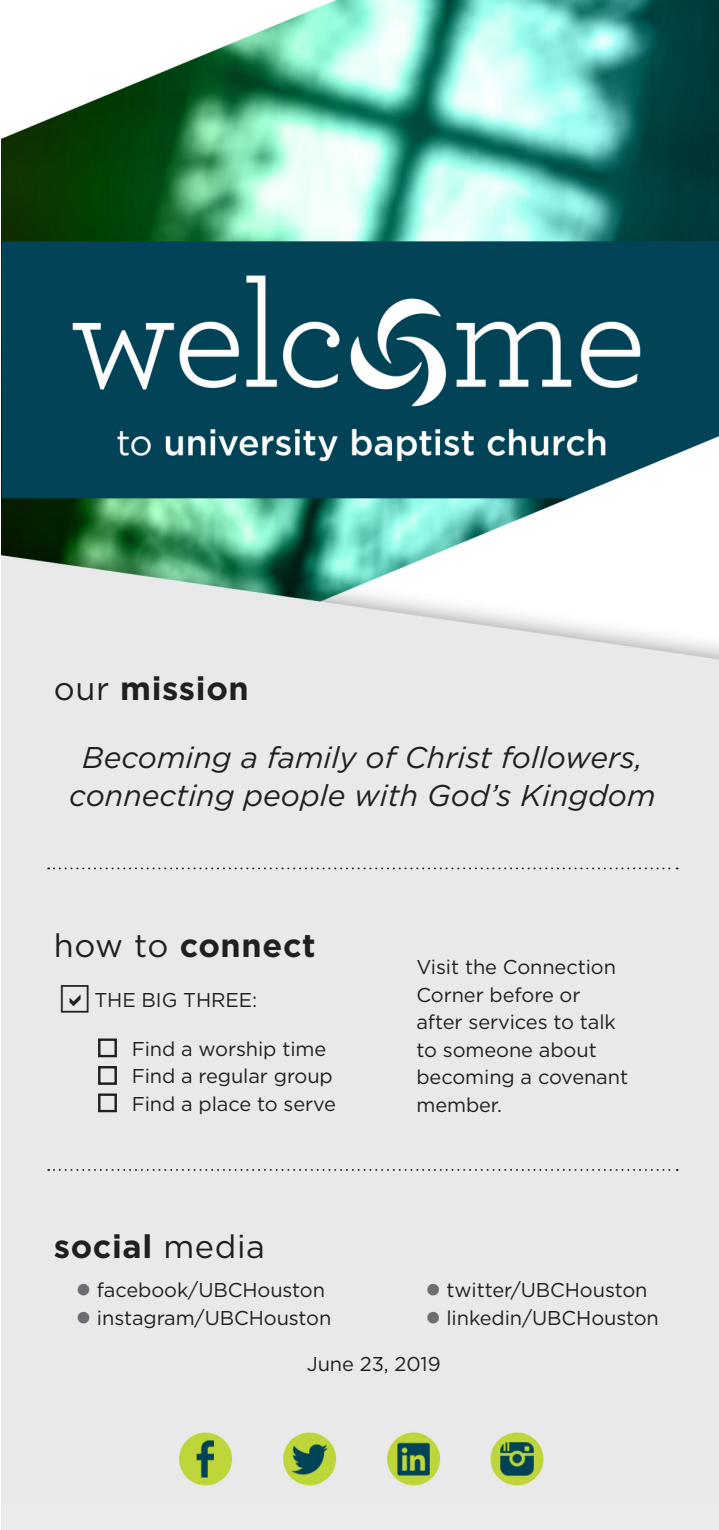
<style>
.page{position:relative;width:719px;height:1530px;background:#fff}
.page>*{position:absolute;margin:0;border:0;box-sizing:border-box;transform-origin:0 0}
.t1{font:700 32.5px "Gotham";letter-spacing:.02em;color:#231f20}
.welcome{font:italic 30px "Gotham";color:#231f20}
.welcome-2{font:20px/27.5px "Gotham";letter-spacing:-.005em;color:#231f20}
.s1{font-weight:400}
.s2{color:#6c6d70}
</style>
<div class="page">
<img style="left:2px;top:0;width:717px;height:1503px">
<div style="left:2px;top:1503px;width:717px;height:27px;background:#ebebec"></div>
<svg style="left:48px;top:868px;width:629px;height:1px"></svg>
<svg style="left:48px;top:1169px;width:629px;height:2px"></svg>
<svg style="left:97px;top:1038px;width:20px;height:20px"></svg>
<svg style="left:97px;top:1065px;width:20px;height:20px"></svg>
<svg style="left:97px;top:1093px;width:20px;height:20px"></svg>
<svg style="left:61px;top:984px;width:28px;height:28px"></svg>
<p class="t1" style="left:54px;top:669px;width:197px"><span class="s1">our</span> mission</p>
<p class="welcome" style="left:82px;top:741px;width:562px">Becoming a family of Christ followers,</p>
<p class="welcome" style="left:69px;top:779px;width:588px">connecting people with God’s Kingdom</p>
<p class="t1" style="left:54px;top:926px;width:263px"><span class="s1">how to</span> connect</p>
<p class="welcome-2" style="left:94px;top:986px;width:164px">THE BIG THREE:</p>
<p class="welcome-2" style="left:132px;top:1034px;width:196px">Find a worship time</p>
<p class="welcome-2" style="left:132px;top:1062px;width:203px">Find a regular group</p>
<p class="welcome-2" style="left:132px;top:1089px;width:206px">Find a place to serve</p>
<p class="welcome-2" style="left:416px;top:953px;width:213px">Visit the Connection<br>Corner before or after services to talk to someone about becoming a covenant member.</p>
<p class="t1" style="left:54px;top:1228px;width:213px">social <span class="s1">media</span></p>
<p class="welcome-2" style="left:76px;top:1276px;width:250px"><span class="s2">●</span> facebook/UBCHouston</p>
<p class="welcome-2" style="left:425px;top:1276px;width:223px"><span class="s2">●</span> twitter/UBCHouston</p>
<p class="welcome-2" style="left:76px;top:1303px;width:257px"><span class="s2">●</span> instagram/UBCHouston</p>
<p class="welcome-2" style="left:425px;top:1303px;width:235px"><span class="s2">●</span> linkedin/UBCHouston</p>
<p class="welcome-2" style="left:307px;top:1350px;width:135px">June 23, 2019</p>
</div>
